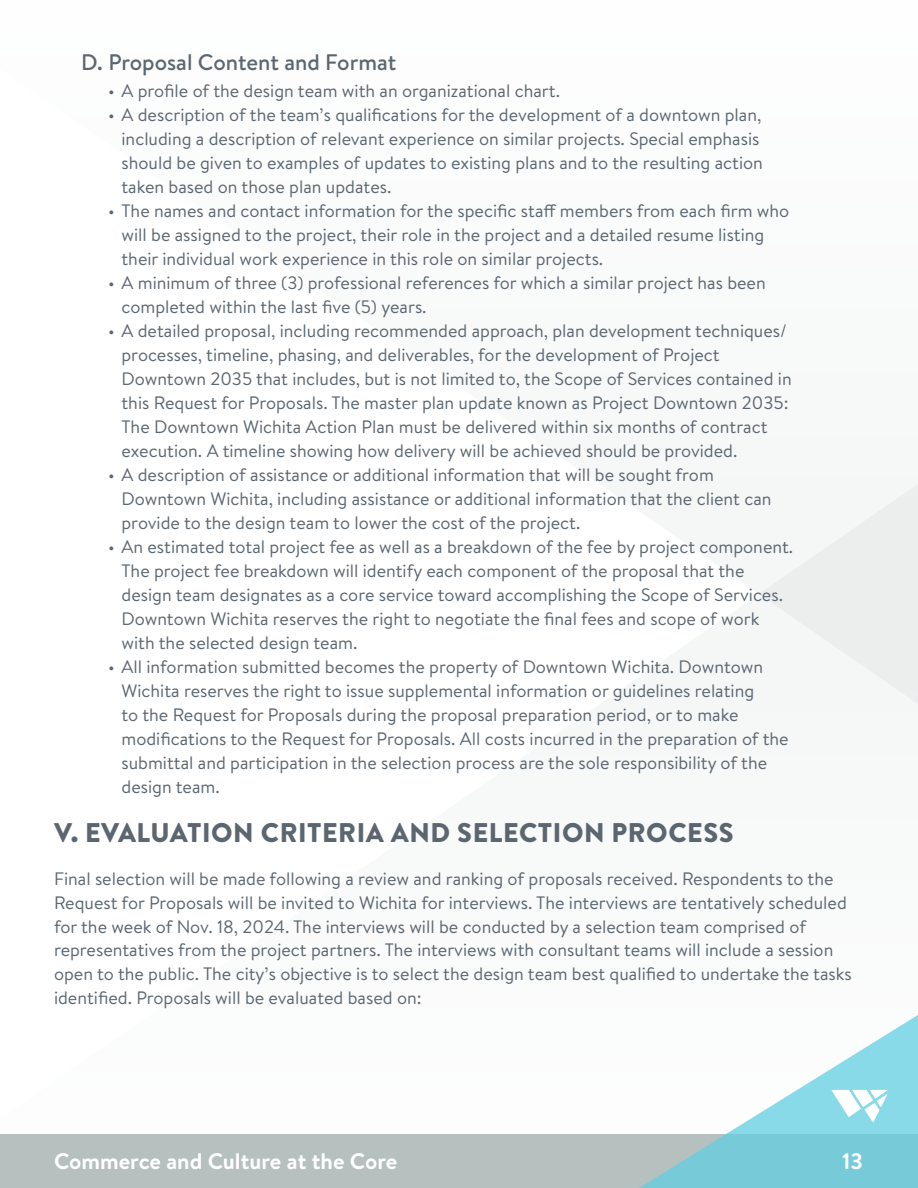
<style>
.page{position:relative;width:918px;height:1188px;background:#fff}
.page>*{position:absolute;margin:0;border:0;box-sizing:border-box;transform-origin:0 0}
.t1{font:900 27px "Brandon Text";letter-spacing:.02em;color:#5b6670}
.t2{font:700 22.5px "Brandon Text";color:#fff}
.t3{font:500 22.5px "Brandon Text";color:#5b6670}
.t4{font:18px/24px "Brandon Text";color:#5b6670}
</style>
<div class="page">
<div style="left:759px;top:484px;width:159px;height:220px;background:#f0f1f1"></div>
<div style="left:0;top:1134px;width:918px;height:54px;background:#b6c0bf"></div>
<svg style="left:639px;top:1015px;width:279px;height:173px"></svg>
<svg style="left:832px;top:1090px;width:55px;height:32px"></svg>
<p class="t3" style="left:81px;top:46px;width:317px">D. Proposal Content and Format</p>
<p class="t4" style="left:108px;top:79px;width:454px">• A profile of the design team with an organizational chart.</p>
<p class="t4" style="left:122px;top:103px;width:643px;text-indent:-14px">• A description of the team’s qualifications for the development of a downtown plan, including a description of relevant experience on similar projects. Special emphasis should be given to examples of updates to existing plans and to the resulting action taken based on those plan updates.</p>
<p class="t4" style="left:122px;top:198px;width:669px;text-indent:-14px">• The names and contact information for the specific staff members from each firm who will be assigned to the project, their role in the project and a detailed resume listing their individual work experience in this role on similar projects.</p>
<p class="t4" style="left:122px;top:270px;width:646px;text-indent:-14px">• A minimum of three (3) professional references for which a similar project has been completed within the last five (5) years.</p>
<p class="t4" style="left:122px;top:318px;width:672px;text-indent:-14px">• A detailed proposal, including recommended approach, plan development techniques/ processes, timeline, phasing, and deliverables, for the development of Project Downtown 2035 that includes, but is not limited to, the Scope of Services contained in this Request for Proposals. The master plan update known as Project Downtown 2035:<br>The Downtown Wichita Action Plan must be delivered within six months of contract execution. A timeline showing how delivery will be achieved should be provided.</p>
<p class="t4" style="left:122px;top:462px;width:652px;text-indent:-14px">• A description of assistance or additional information that will be sought from<br>Downtown Wichita, including assistance or additional information that the client can provide to the design team to lower the cost of the project.</p>
<p class="t4" style="left:122px;top:534px;width:673px;text-indent:-14px">• An estimated total project fee as well as a breakdown of the fee by project component.<br>The project fee breakdown will identify each component of the proposal that the design team designates as a core service toward accomplishing the Scope of Services.<br>Downtown Wichita reserves the right to negotiate the final fees and scope of work with the selected design team.</p>
<p class="t4" style="left:122px;top:654px;width:669px;text-indent:-14px">• All information submitted becomes the property of Downtown Wichita. Downtown Wichita reserves the right to issue supplemental information or guidelines relating<br>to the Request for Proposals during the proposal preparation period, or to make modifications to the Request for Proposals. All costs incurred in the preparation of the submittal and participation in the selection process are the sole responsibility of the design team.</p>
<h1 class="t1" style="left:54px;top:814px;width:681px">V. EVALUATION CRITERIA AND SELECTION PROCESS</h1>
<p class="t4" style="left:54px;top:866px;width:799px">Final selection will be made following a review and ranking of proposals received. Respondents to the Request for Proposals will be invited to Wichita for interviews. The interviews are tentatively scheduled for the week of Nov. 18, 2024. The interviews will be conducted by a selection team comprised of representatives from the project partners. The interviews with consultant teams will include a session open to the public. The city’s objective is to select the design team best qualified to undertake the tasks identified. Proposals will be evaluated based on:</p>
<p class="t2" style="left:54px;top:1145px;width:345px">Commerce and Culture at the Core</p>
<p class="t2" style="left:842px;top:1145px;width:22px">13</p>
</div>
